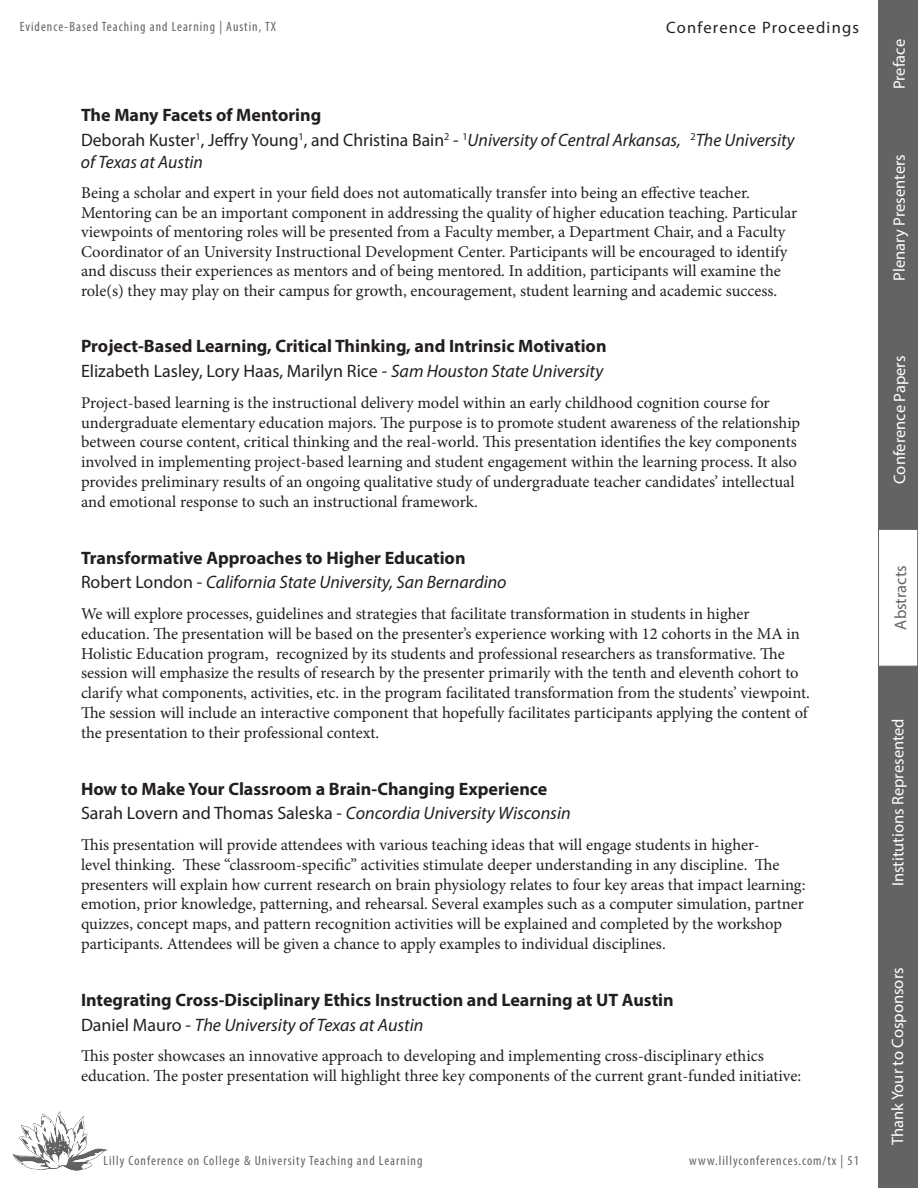
<style>
.page{position:relative;width:918px;height:1188px;background:#fff}
.page>*{position:absolute;margin:0;border:0;box-sizing:border-box;transform-origin:0 0}
.t1{font:700 18px/24.9px "Myriad Pro";color:#231f20}
.t2{font:18px/24.9px "Myriad Pro";color:#231f20}
.t3{font:italic 18px "Myriad Pro";color:#231f20}
.t4{font:16.5px/19.8px "Minion Pro";letter-spacing:-.005em;color:#231f20}
.t5{font:16.5px "Myriad Pro";color:#fff}
.t6{font:16.5px "Myriad Pro";letter-spacing:.075em;color:#231f20}
.t7{font:16.5px "Myriad Pro";color:#636366}
.t8{font:condensed 13.5px "Myriad Pro";letter-spacing:.075em;color:#636366}
.s1{font-weight:700}
.s2{font-style:italic}
.s3{font-weight:400}
.s4{font-weight:400;font-style:italic}
</style>
<div class="page">
<div style="left:878px;top:0;width:40px;height:1188px;background:#636366"></div>
<div style="left:878px;top:529px;width:40px;height:137px;background:#fff;border:1px solid #636366"></div>
<svg style="left:12px;top:1111px;width:95px;height:60px"></svg>
<p class="t8" style="left:20px;top:18px;width:258px">Evidence-Based Teaching and Learning | Austin, TX</p>
<p class="t6" style="left:666px;top:17px;width:194px">Conference Proceedings</p>
<p class="t2" style="left:81px;top:103px;width:715px"><span class="s1">The Many Facets of Mentoring<br></span>Deborah Kuster<sup>1</sup>, Jeffry Young<sup>1</sup>, and Christina Bain<sup>2</sup> - <sup>1</sup><span class="s2">University of Central Arkansas,</span> <sup>2</sup><span class="s2">The University</span></p>
<p class="t3" style="left:81px;top:151px;width:124px">of Texas at Austin</p>
<p class="t4" style="left:81px;top:183px;width:718px">Being a scholar and expert in your field does not automatically transfer into being an effective teacher.<br>Mentoring can be an important component in addressing the quality of higher education teaching. Particular viewpoints of mentoring roles will be presented from a Faculty member, a Department Chair, and a Faculty Coordinator of an University Instructional Development Center. Participants will be encouraged to identify and discuss their experiences as mentors and of being mentored. In addition, participants will examine the role(s) they may play on their campus for growth, encouragement, student learning and academic success.</p>
<p class="t1" style="left:81px;top:333px;width:527px">Project-Based Learning, Critical Thinking, and Intrinsic Motivation<br><span class="s3">Elizabeth Lasley, Lory Haas, Marilyn Rice -</span> <span class="s4">Sam Houston State University</span></p>
<p class="t4" style="left:81px;top:393px;width:721px">Project-based learning is the instructional delivery model within an early childhood cognition course for undergraduate elementary education majors. The purpose is to promote student awareness of the relationship between course content, critical thinking and the real-world. This presentation identifies the key components involved in implementing project-based learning and student engagement within the learning process. It also provides preliminary results of an ongoing qualitative study of undergraduate teacher candidates’ intellectual and emotional response to such an instructional framework.</p>
<p class="t1" style="left:81px;top:545px;width:427px">Transformative Approaches to Higher Education<br><span class="s3">Robert London -</span> <span class="s4">California State University, San Bernardino</span></p>
<p class="t4" style="left:81px;top:604px;width:730px">We will explore processes, guidelines and strategies that facilitate transformation in students in higher education. The presentation will be based on the presenter’s experience working with 12 cohorts in the MA in Holistic Education program, recognized by its students and professional researchers as transformative. The session will emphasize the results of research by the presenter primarily with the tenth and eleventh cohort to clarify what components, activities, etc. in the program facilitated transformation from the students’ viewpoint.<br>The session will include an interactive component that hopefully facilitates participants applying the content of the presentation to their professional context.</p>
<p class="t1" style="left:81px;top:776px;width:491px">How to Make Your Classroom a Brain-Changing Experience<br><span class="s3">Sarah Lovern and Thomas Saleska -</span> <span class="s4">Concordia University Wisconsin</span></p>
<p class="t4" style="left:81px;top:835px;width:726px">This presentation will provide attendees with various teaching ideas that will engage students in higher-<br>level thinking. These “classroom-specific” activities stimulate deeper understanding in any discipline. The presenters will explain how current research on brain physiology relates to four key areas that impact learning: emotion, prior knowledge, patterning, and rehearsal. Several examples such as a computer simulation, partner quizzes, concept maps, and pattern recognition activities will be explained and completed by the workshop participants. Attendees will be given a chance to apply examples to individual disciplines.</p>
<p class="t1" style="left:81px;top:987px;width:594px">Integrating Cross-Disciplinary Ethics Instruction and Learning at UT Austin<br><span class="s3">Daniel Mauro -</span> <span class="s4">The University of Texas at Austin</span></p>
<p class="t4" style="left:81px;top:1046px;width:722px">This poster showcases an innovative approach to developing and implementing cross-disciplinary ethics education. The poster presentation will highlight three key components of the current grant-funded initiative:</p>
<p class="t8" style="left:104px;top:1152px;width:320px">Lilly Conference on College &amp; University Teaching and Learning</p>
<p class="t8" style="left:689px;top:1152px;width:171px">www.lillyconferences.com/tx | 51</p>
<p class="t5" style="left:889px;top:89px;width:52px;rotate:-90deg">Preface</p>
<p class="t5" style="left:889px;top:281px;width:128px;rotate:-90deg">Plenary Presenters</p>
<p class="t5" style="left:889px;top:484px;width:130px;rotate:-90deg">Conference Papers</p>
<p class="t7" style="left:891px;top:630px;width:66px;rotate:-90deg">Abstracts</p>
<p class="t5" style="left:888px;top:886px;width:170px;rotate:-90deg">Institutions Represented</p>
<p class="t5" style="left:887px;top:1145px;width:179px;rotate:-90deg">Thank Your to Cosponsors</p>
</div>
